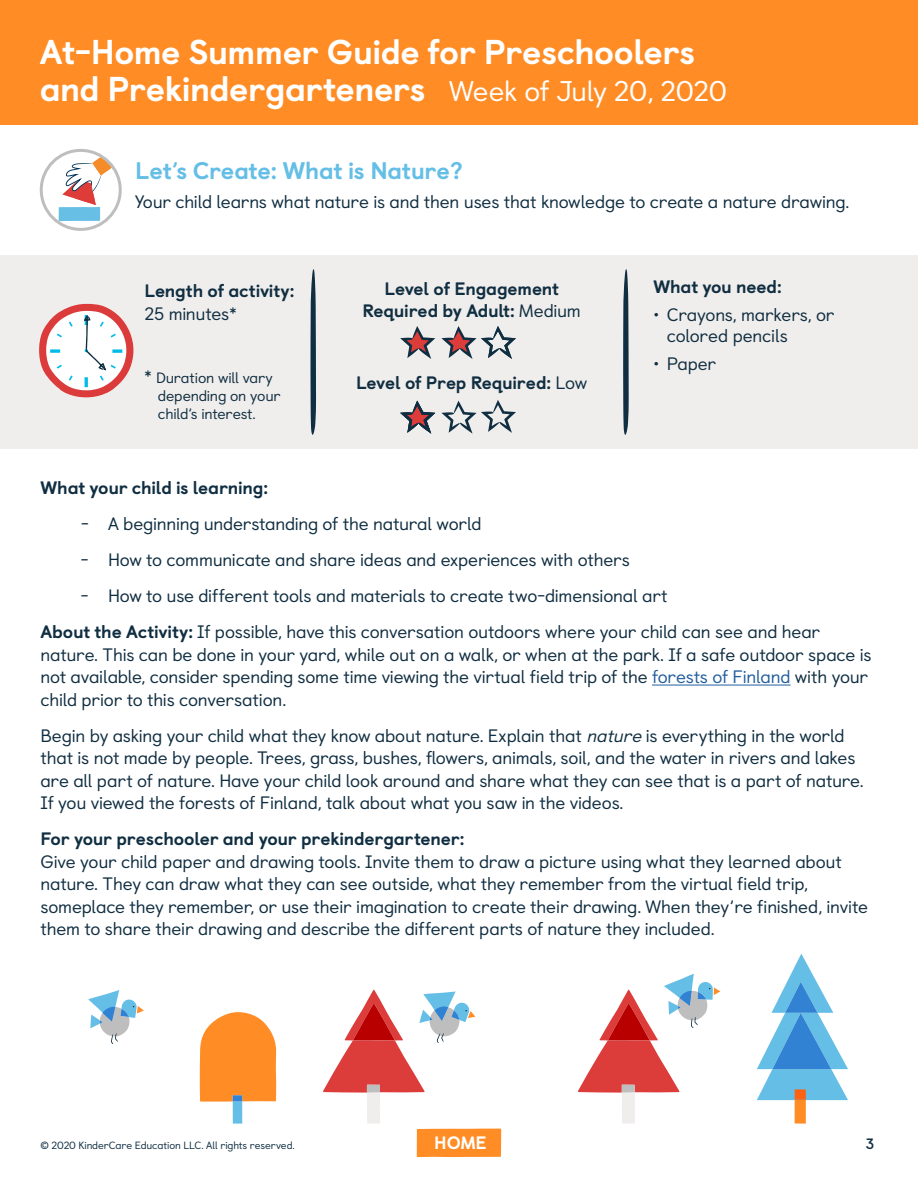
<style>
.page{position:relative;width:918px;height:1188px;background:#fff}
.page>*{position:absolute;margin:0;border:0;box-sizing:border-box;transform-origin:0 0}
.t1{font:800 34.5px/37.5px "Castledown";letter-spacing:-.015em;color:#fff}
.t2{font:800 24px "Castledown";letter-spacing:-.01em;color:#64bee6}
.t3{font:18px/22.5px "Castledown";letter-spacing:-.015em;color:#102e41}
.t4{font:800 18px/22.5px "Castledown";letter-spacing:-.01em;color:#102e41;text-align:center}
.t5{font:800 18px "Castledown";color:#fff}
.t6{font:15px/18px "Castledown";letter-spacing:-.015em;color:#102e41}
.t7{font:700 15px "Castledown";color:#102e41}
.t8{font:10.5px "Castledown";letter-spacing:-.01em;color:#102e41}
.s1{font-weight:400;font-size:28.5px}
.s2{font-size:18px}
.s3{font-weight:400}
.s4{font-weight:800}
.s5{color:#215e9e}
.s6{font-style:italic}
</style>
<div class="page">
<div style="left:0;top:0;width:918px;height:125px;background:#ff8c24"></div>
<hr style="left:652px;top:685px;width:139px;height:1px;background:#215e9e">
<svg style="left:41px;top:150px;width:79px;height:79px"></svg>
<svg style="left:59px;top:150px;width:59px;height:71px"></svg>
<div style="left:40px;top:149px;width:82px;height:82px;border:3px solid #bebebe;border-radius:50%"></div>
<div style="left:0;top:255px;width:918px;height:194px;background:#f0eeec"></div>
<svg style="left:310px;top:269px;width:6px;height:166px"></svg>
<svg style="left:623px;top:269px;width:6px;height:166px"></svg>
<svg style="left:400px;top:326px;width:35px;height:33px"></svg>
<svg style="left:400px;top:401px;width:35px;height:33px"></svg>
<svg style="left:441px;top:400px;width:75px;height:34px"></svg>
<svg style="left:441px;top:326px;width:75px;height:33px"></svg>
<svg style="left:39px;top:304px;width:94px;height:93px"></svg>
<svg style="left:757px;top:954px;width:91px;height:146px"></svg>
<div style="left:795px;top:1100px;width:11px;height:24px;background:#ff8c24"></div>
<div style="left:795px;top:1089px;width:11px;height:11px;background:#ff6113"></div>
<svg style="left:200px;top:1012px;width:76px;height:112px"></svg>
<svg style="left:578px;top:974px;width:142px;height:150px"></svg>
<svg style="left:323px;top:990px;width:178px;height:167px"></svg>
<svg style="left:88px;top:990px;width:56px;height:54px"></svg>
<h1 class="t1" style="left:40px;top:30px;width:689px">At-Home Summer Guide for Preschoolers and Prekindergarteners <span class="s1">Week of July 20, 2020</span></h1>
<h2 class="t2" style="left:135px;top:151px;width:329px">Let’s Create: What is Nature?</h2>
<p class="t3" style="left:135px;top:189px;width:716px">Your child learns what nature is and then uses that knowledge to create a nature drawing.</p>
<p class="t4" style="left:144px;top:278px;width:152px">Length of activity:</p>
<p class="t3" style="left:144px;top:301px;width:94px">25 minutes*</p>
<p class="t6" style="left:158px;top:367px;width:124px;text-indent:-14px"><span class="s2">*</span> Duration will vary depending on your child’s interest.</p>
<p class="t4" style="left:362px;top:276px;width:220px">Level of Engagement<br>Required by Adult: <span class="s3">Medium</span></p>
<p class="t4" style="left:356px;top:370px;width:233px">Level of Prep Required: <span class="s3">Low</span></p>
<p class="t4" style="left:653px;top:274px;width:130px">What you need:</p>
<p class="t3" style="left:667px;top:303px;width:169px;line-height:21px;text-indent:-14px">• Crayons, markers, or colored pencils</p>
<p class="t3" style="left:653px;top:351px;width:64px">• Paper</p>
<p class="t4" style="left:40px;top:475px;width:229px">What your child is learning:</p>
<p class="t3" style="left:81px;top:511px;width:402px">- A beginning understanding of the natural world</p>
<p class="t3" style="left:81px;top:547px;width:550px">- How to communicate and share ideas and experiences with others</p>
<p class="t3" style="left:40px;top:576px;width:781px;line-height:36px;text-indent:40px">- How to use different tools and materials to create two-dimensional art<br><span class="s4">About the Activity:</span> If possible, have this conversation outdoors where your child can see and hear</p>
<p class="t3" style="left:40px;top:642px;width:833px">nature. This can be done in your yard, while out on a walk, or when at the park. If a safe outdoor space is not available, consider spending some time viewing the virtual field trip of the <span class="s5">forests of Finland</span> with your child prior to this conversation.</p>
<p class="t3" style="left:40px;top:723px;width:825px">Begin by asking your child what they know about nature. Explain that <span class="s6">nature</span> is everything in the world that is not made by people. Trees, grass, bushes, flowers, animals, soil, and the water in rivers and lakes are all part of nature. Have your child look around and share what they can see that is a part of nature.<br>If you viewed the forests of Finland, talk about what you saw in the videos.</p>
<p class="t4" style="left:40px;top:826px;width:425px">For your preschooler and your prekindergartener:</p>
<p class="t3" style="left:40px;top:849px;width:829px">Give your child paper and drawing tools. Invite them to draw a picture using what they learned about nature. They can draw what they can see outside, what they remember from the virtual field trip, someplace they remember, or use their imagination to create their drawing. When they’re finished, invite them to share their drawing and describe the different parts of nature they included.</p>
<p class="t8" style="left:40px;top:1137px;width:256px">© 2020 KinderCare Education LLC. All rights reserved.</p>
<p class="t5" style="left:434px;top:1128px;width:54px">HOME</p>
<p class="t7" style="left:866px;top:1132px;width:10px">3</p>
</div>
